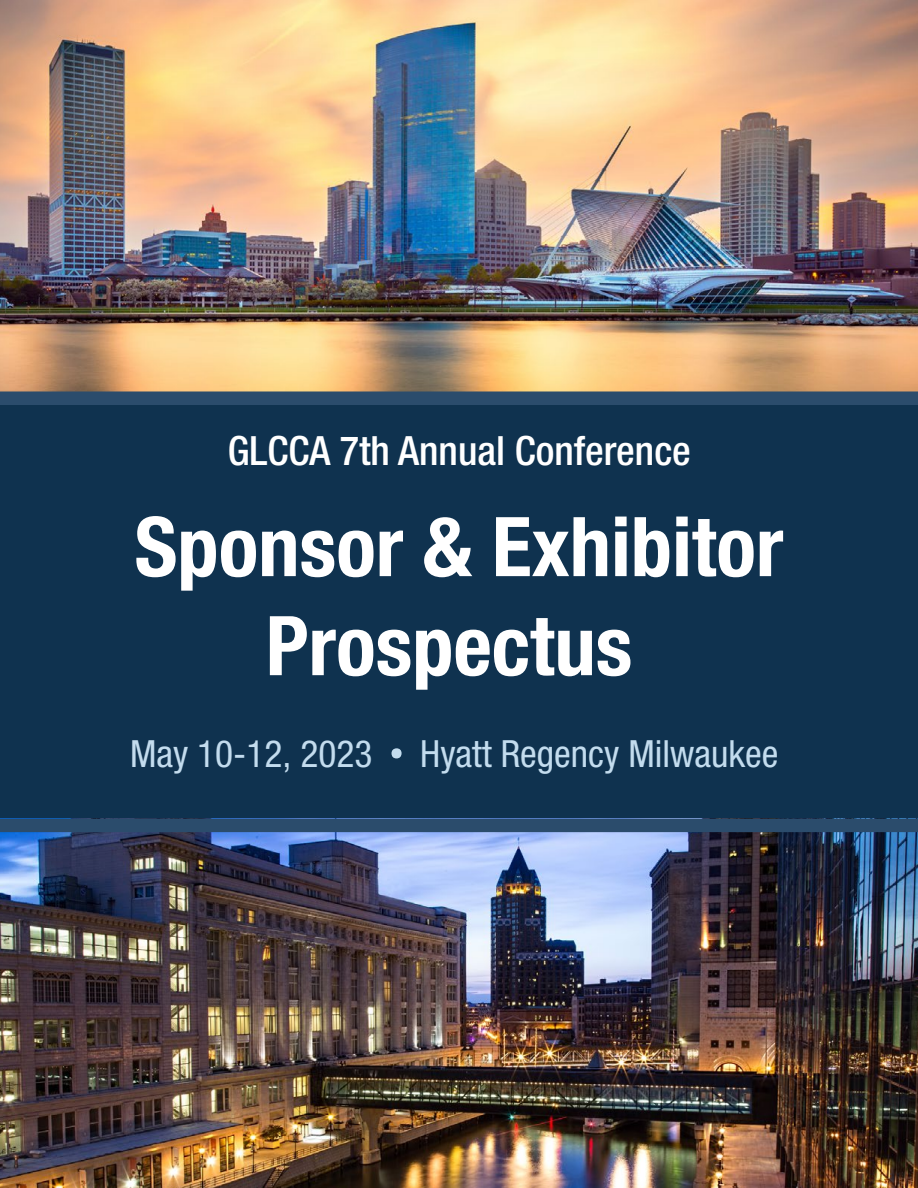
<style>
.page{position:relative;width:918px;height:1188px;background:#0f324f}
.page>*{position:absolute;margin:0;border:0;box-sizing:border-box;transform-origin:0 0}
.t1{font:700 condensed 82.5px/99px "Helvetica Neue";color:#fff;text-align:center}
.t2{font:500 condensed 40.35px "Helvetica Neue";color:#fff}
.t3{font:condensed 37.5px "Helvetica Neue";color:#c3dcee}
</style>
<div class="page">
<img style="left:0;top:0;width:918px;height:405px">
<img style="left:0;top:819px;width:918px;height:369px">
<div style="left:392px;top:748px;width:10px;height:10px;background:#c3dcee;border-radius:50%"></div>
<p class="t2" style="left:228px;top:427px;width:465px">GLCCA 7th Annual Conference</p>
<h1 class="t1" style="left:135px;top:496px;width:650px">Sponsor &amp; Exhibitor<br>Prospectus</h1>
<p class="t3" style="left:130px;top:732px;width:244px">May 10-12, 2023</p>
<p class="t3" style="left:420px;top:732px;width:360px">Hyatt Regency Milwaukee</p>
</div>
